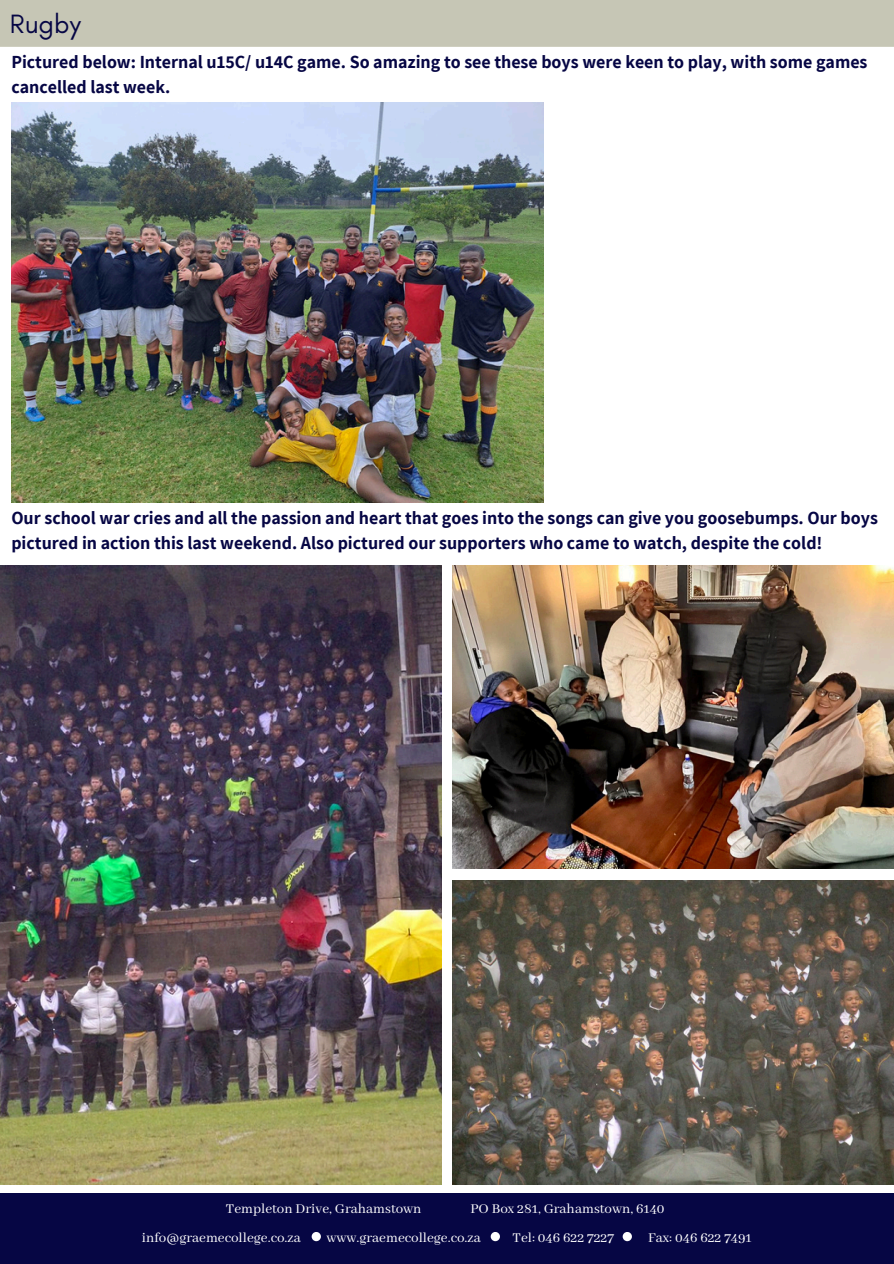
<style>
.page{position:relative;width:894px;height:1264px;background:#fff}
.page>*{position:absolute;margin:0;border:0;box-sizing:border-box;transform-origin:0 0}
.t1{font:27px "Glacial Indifference";color:#060644}
.t2{font:700 18px/24.8px "Assistant";color:#060644}
.t3{font:15px "Abhaya Libre";color:#fff}
</style>
<div class="page">
<img style="left:0;top:565px;width:441px;height:619px">
<img style="left:452px;top:565px;width:441px;height:304px">
<img style="left:452px;top:880px;width:441px;height:304px">
<div style="left:0;top:1193px;width:893px;height:70px;background:#060644"></div>
<svg style="left:490px;top:1231px;width:10px;height:10px"></svg>
<svg style="left:622px;top:1231px;width:9px;height:10px"></svg>
<svg style="left:311px;top:1231px;width:10px;height:10px"></svg>
<div style="left:0;top:0;width:893px;height:47px;background:#c6c6b5"></div>
<img style="left:11px;top:102px;width:532px;height:400px">
<h2 class="t1" style="left:10px;top:7px;width:72px">Rugby</h2>
<p class="t2" style="left:11px;top:49px;width:857px">Pictured below: Internal u15C/ u14C game. So amazing to see these boys were keen to play, with some games cancelled last week.</p>
<p class="t2" style="left:11px;top:505px;width:867px">Our school war cries and all the passion and heart that goes into the songs can give you goosebumps. Our boys pictured in action this last weekend. Also pictured our supporters who came to watch, despite the cold!</p>
<h1 class="t3" style="left:226px;top:1200px;width:197px">Templeton Drive, Grahamstown</h1>
<h1 class="t3" style="left:470px;top:1200px;width:196px">PO Box 281, Grahamstown, 6140</h1>
<h2 class="t3" style="left:142px;top:1228px;width:160px">info@graemecollege.co.za</h2>
<h2 class="t3" style="left:326px;top:1228px;width:156px">www.graemecollege.co.za</h2>
<h2 class="t3" style="left:512px;top:1228px;width:103px">Tel: 046 622 7227</h2>
<h2 class="t3" style="left:648px;top:1228px;width:105px">Fax: 046 622 7491</h2>
</div>
